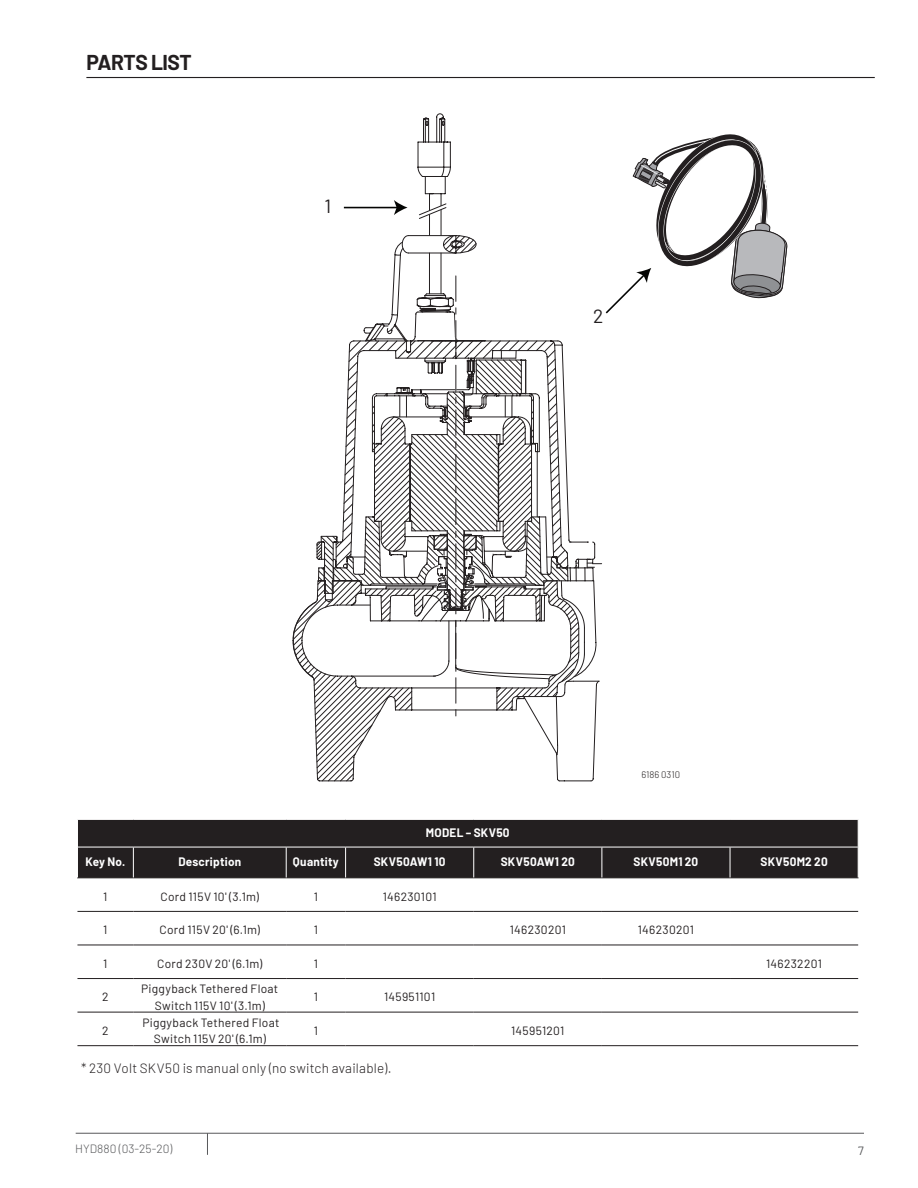
<style>
.page{position:relative;width:918px;height:1188px;background:#fff}
.page>*{position:absolute;margin:0;border:0;box-sizing:border-box;transform-origin:0 0}
.Headline{font:700 21px "Barlow";letter-spacing:-.02em;color:#231f20}
.t1{font:19.2px "Barlow";color:#231f20}
.Body_Copy{font:300 13.5px "Barlow";letter-spacing:.02em;color:#231f20}
.Table_Copy{font:12px/16.5px "Barlow";letter-spacing:.025em;color:#231f20;text-align:center}
.Table_Subhead{font:700 12px "Barlow";letter-spacing:.02em;color:#fff}
.t2{font:300 12px "Barlow";color:#57585a}
.t3{font:12px "Barlow";color:#57585a}
.t4{font:300 9.6px "Barlow";color:#231f20}
</style>
<div class="page">
<hr style="left:76px;top:1133px;width:788px;height:1px;background:#57585a">
<svg style="left:207px;top:1133px;width:1px;height:22px"></svg>
<hr style="left:86px;top:77px;width:789px;height:1px;background:#231f20">
<div style="left:78px;top:820px;width:780px;height:57px;background:#231f20"></div>
<hr style="left:77px;top:877px;width:56px;height:1px;background:#231f20">
<hr style="left:133px;top:877px;width:153px;height:1px;background:#231f20">
<hr style="left:286px;top:877px;width:60px;height:1px;background:#231f20">
<hr style="left:346px;top:877px;width:128px;height:1px;background:#231f20">
<hr style="left:474px;top:877px;width:128px;height:1px;background:#231f20">
<hr style="left:602px;top:877px;width:128px;height:1px;background:#231f20">
<hr style="left:730px;top:877px;width:129px;height:1px;background:#231f20">
<hr style="left:77px;top:911px;width:56px;height:1px;background:#231f20">
<hr style="left:133px;top:911px;width:153px;height:1px;background:#231f20">
<hr style="left:286px;top:911px;width:60px;height:1px;background:#231f20">
<hr style="left:346px;top:911px;width:128px;height:1px;background:#231f20">
<hr style="left:730px;top:911px;width:128px;height:1px;background:#231f20">
<hr style="left:77px;top:945px;width:56px;height:1px;background:#231f20">
<hr style="left:133px;top:945px;width:153px;height:1px;background:#231f20">
<hr style="left:286px;top:945px;width:60px;height:1px;background:#231f20">
<hr style="left:346px;top:945px;width:128px;height:1px;background:#231f20">
<hr style="left:730px;top:945px;width:128px;height:1px;background:#231f20">
<hr style="left:77px;top:978px;width:56px;height:1px;background:#231f20">
<hr style="left:133px;top:978px;width:153px;height:1px;background:#231f20">
<hr style="left:286px;top:978px;width:60px;height:1px;background:#231f20">
<hr style="left:346px;top:978px;width:128px;height:1px;background:#231f20">
<hr style="left:474px;top:978px;width:128px;height:1px;background:#231f20">
<hr style="left:602px;top:978px;width:128px;height:1px;background:#231f20">
<hr style="left:730px;top:978px;width:128px;height:1px;background:#231f20">
<hr style="left:77px;top:1012px;width:56px;height:1px;background:#231f20">
<hr style="left:133px;top:1012px;width:153px;height:1px;background:#231f20">
<hr style="left:286px;top:1012px;width:60px;height:1px;background:#231f20">
<hr style="left:346px;top:1012px;width:128px;height:1px;background:#231f20">
<hr style="left:474px;top:1012px;width:128px;height:1px;background:#231f20">
<hr style="left:602px;top:1012px;width:128px;height:1px;background:#231f20">
<hr style="left:730px;top:1012px;width:128px;height:1px;background:#231f20">
<hr style="left:77px;top:1045px;width:56px;height:1px;background:#231f20">
<hr style="left:133px;top:1045px;width:153px;height:1px;background:#231f20">
<hr style="left:286px;top:1045px;width:60px;height:1px;background:#231f20">
<hr style="left:346px;top:1045px;width:128px;height:1px;background:#231f20">
<hr style="left:474px;top:1045px;width:128px;height:1px;background:#231f20">
<hr style="left:602px;top:1045px;width:128px;height:1px;background:#231f20">
<hr style="left:730px;top:1045px;width:128px;height:1px;background:#231f20">
<hr style="left:133px;top:847px;width:1px;height:30px;background:#fff">
<hr style="left:286px;top:847px;width:1px;height:30px;background:#fff">
<hr style="left:345px;top:847px;width:1px;height:30px;background:#fff">
<hr style="left:473px;top:847px;width:1px;height:30px;background:#fff">
<hr style="left:602px;top:847px;width:1px;height:30px;background:#fff">
<hr style="left:730px;top:847px;width:1px;height:30px;background:#fff">
<svg style="left:858px;top:820px;width:1px;height:27px"></svg>
<hr style="left:78px;top:847px;width:55px;height:1px;background:#fff">
<hr style="left:133px;top:847px;width:153px;height:1px;background:#fff">
<hr style="left:286px;top:847px;width:60px;height:1px;background:#fff">
<hr style="left:346px;top:847px;width:128px;height:1px;background:#fff">
<hr style="left:474px;top:847px;width:128px;height:1px;background:#fff">
<hr style="left:602px;top:847px;width:128px;height:1px;background:#fff">
<hr style="left:730px;top:847px;width:129px;height:1px;background:#fff">
<hr style="left:474px;top:911px;width:128px;height:1px;background:#231f20">
<hr style="left:602px;top:911px;width:128px;height:1px;background:#231f20">
<hr style="left:474px;top:945px;width:128px;height:1px;background:#231f20">
<hr style="left:602px;top:945px;width:128px;height:1px;background:#231f20">
<svg style="left:292px;top:113px;width:495px;height:668px"></svg>
<p class="Headline" style="left:86px;top:47px;width:107px">PARTS LIST</p>
<p class="t1" style="left:324px;top:192px;width:8px">1</p>
<p class="t1" style="left:593px;top:303px;width:12px">2</p>
<p class="Table_Subhead" style="left:426px;top:824px;width:85px">MODEL – SKV50</p>
<p class="t4" style="left:641px;top:768px;width:40px">6186 0310</p>
<p class="Table_Subhead" style="left:86px;top:853px;width:41px">Key No.</p>
<p class="Table_Subhead" style="left:178px;top:853px;width:64px">Description</p>
<p class="Table_Subhead" style="left:293px;top:853px;width:47px">Quantity</p>
<p class="Table_Subhead" style="left:374px;top:853px;width:73px">SKV50AW1 10</p>
<p class="Table_Subhead" style="left:501px;top:853px;width:76px">SKV50AW1 20</p>
<p class="Table_Subhead" style="left:634px;top:853px;width:66px">SKV50M1 20</p>
<p class="Table_Subhead" style="left:761px;top:853px;width:69px">SKV50M2 20</p>
<p class="Table_Copy" style="left:103px;top:887px;width:6px">1</p>
<p class="Table_Copy" style="left:161px;top:887px;width:100px">Cord 115V 10' (3.1m)</p>
<p class="Table_Copy" style="left:314px;top:887px;width:6px">1</p>
<p class="Table_Copy" style="left:383px;top:887px;width:55px">146230101</p>
<p class="Table_Copy" style="left:103px;top:921px;width:6px">1</p>
<p class="Table_Copy" style="left:160px;top:921px;width:102px">Cord 115V 20' (6.1m)</p>
<p class="Table_Copy" style="left:314px;top:921px;width:6px">1</p>
<p class="Table_Copy" style="left:510px;top:921px;width:58px">146230201</p>
<p class="Table_Copy" style="left:638px;top:921px;width:58px">146230201</p>
<p class="Table_Copy" style="left:103px;top:954px;width:6px">1</p>
<p class="Table_Copy" style="left:157px;top:954px;width:107px">Cord 230V 20' (6.1m)</p>
<p class="Table_Copy" style="left:314px;top:954px;width:6px">1</p>
<p class="Table_Copy" style="left:766px;top:954px;width:57px">146232201</p>
<p class="Table_Copy" style="left:102px;top:988px;width:8px">2</p>
<p class="Table_Copy" style="left:141px;top:980px;width:139px">Piggyback Tethered Float<br>Switch 115V 10' (3.1m)</p>
<p class="Table_Copy" style="left:314px;top:988px;width:6px">1</p>
<p class="Table_Copy" style="left:384px;top:988px;width:53px">145951101</p>
<p class="Table_Copy" style="left:102px;top:1021px;width:8px">2</p>
<p class="Table_Copy" style="left:142px;top:1013px;width:139px">Piggyback Tethered Float<br>Switch 115V 20' (6.1m)</p>
<p class="Table_Copy" style="left:314px;top:1021px;width:6px">1</p>
<p class="Table_Copy" style="left:511px;top:1021px;width:55px">145951201</p>
<p class="Body_Copy" style="left:81px;top:1059px;width:312px">* 230 Volt SKV50 is manual only (no switch available).</p>
<p class="t2" style="left:75px;top:1141px;width:99px">HYD880 (03-25-20)</p>
<p class="t3" style="left:858px;top:1142px;width:7px">7</p>
</div>
